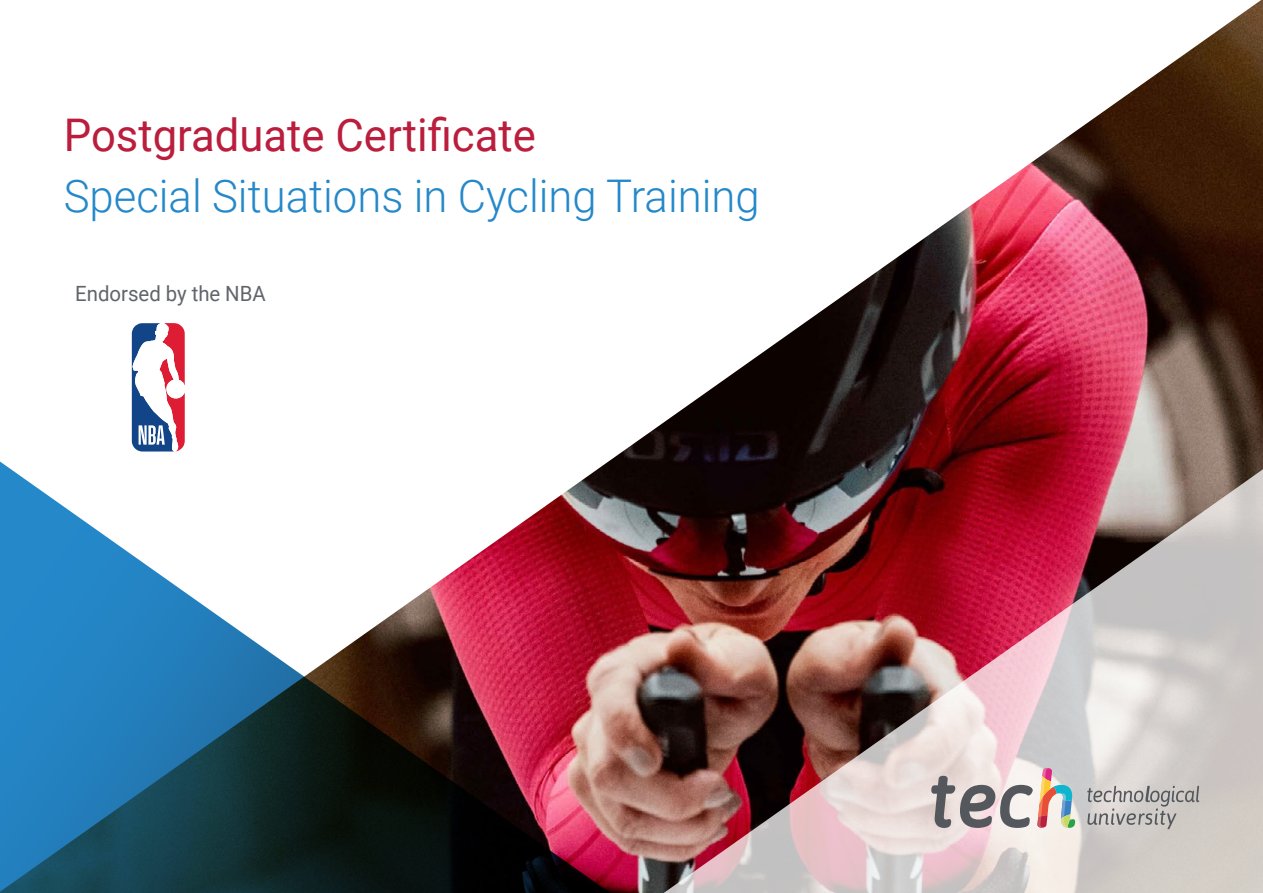
<style>
.page{position:relative;width:1263px;height:893px;background:#fff}
.page>*{position:absolute;margin:0;border:0;box-sizing:border-box;transform-origin:0 0}
.t1{font:300 45px "Roboto";color:#2488c9}
.t2{font:45px "Roboto";color:#ba1e3c}
.t3{font:21px "Roboto";color:#61646a}
</style>
<div class="page">
<img style="left:131px;top:0;width:1132px;height:454px">
<img style="left:640px;top:454px;width:623px;height:439px">
<svg style="left:0;top:446px;width:640px;height:447px"></svg>
<svg style="left:132px;top:323px;width:53px;height:128px"></svg>
<svg style="left:931px;top:768px;width:144px;height:60px;background:#beb5b3"></svg>
<svg style="left:1087px;top:786px;width:112px;height:43px;background:#bbb7b5"></svg>
<p class="t2" style="left:64px;top:103px;width:474px">Postgraduate Certificate</p>
<p class="t1" style="left:64px;top:164px;width:697px">Special Situations in Cycling Training</p>
<p class="t3" style="left:75px;top:279px;width:192px">Endorsed by the NBA</p>
</div>
